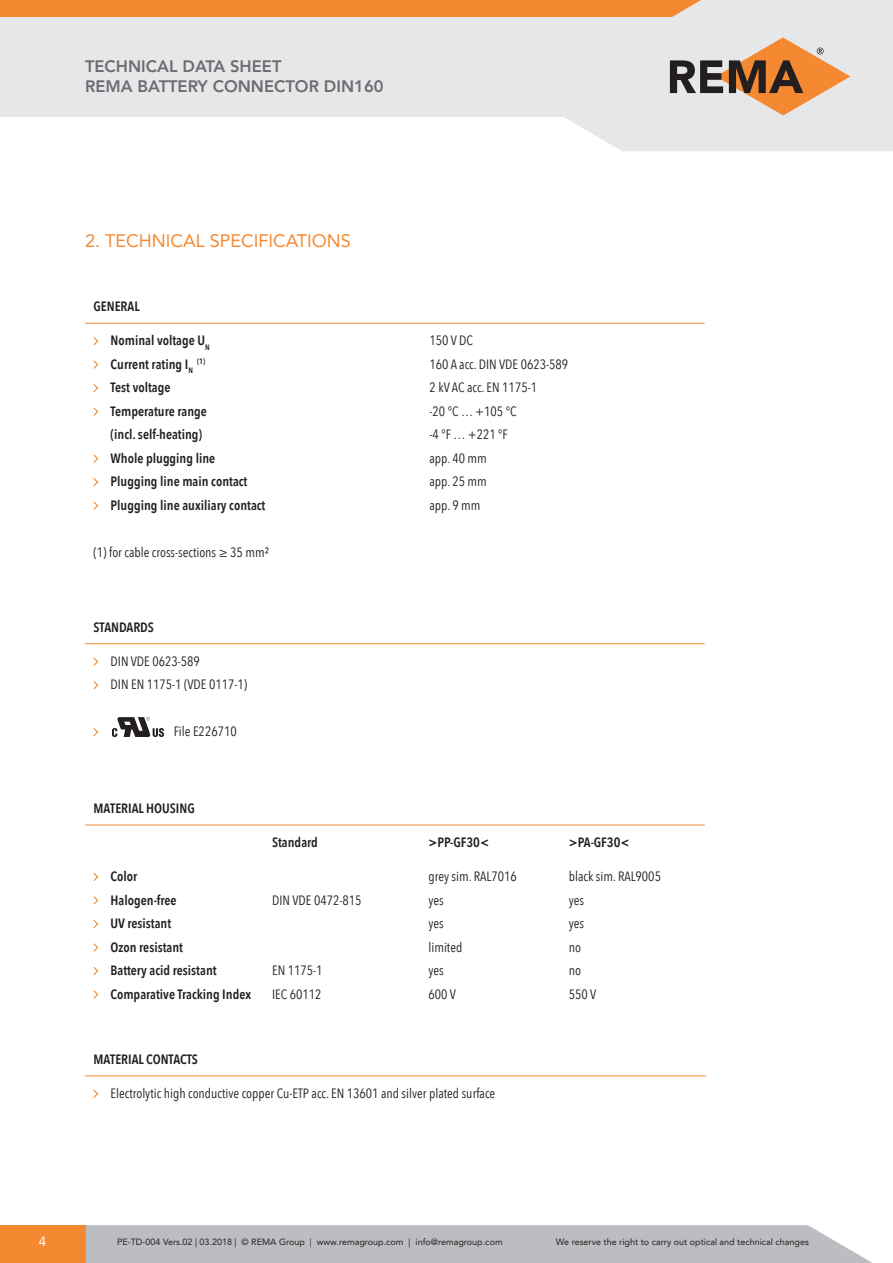
<style>
.page{position:relative;width:893px;height:1263px;background:#fff}
.page>*{position:absolute;margin:0;border:0;box-sizing:border-box;transform-origin:0 0}
.t1{font:18px "Avenir LT Std";color:#f58932}
.t2{font:800 16.5px/19.5px "Avenir LT Std";color:#6c6d70}
.t3{font:13.5px/23.5px "Avenir Next Condensed";color:#231f20}
.t4{font:600 13.5px/23.5px "Avenir Next Condensed";color:#231f20}
.t5{font:13.5px "Avenir LT Std";color:#fff}
.t6{font:9px "Avenir LT Std";color:#231f20}
.t7{font:600 7.8px "Avenir Next Condensed";color:#231f20}
</style>
<div class="page">
<div style="left:0;top:0;width:893px;height:117px;background:#e6e7e9"></div>
<div style="left:85px;top:1225px;width:787px;height:38px;background:#bcbdc0"></div>
<div style="left:0;top:1225px;width:85px;height:38px;background:#f58932"></div>
<svg style="left:564px;top:37px;width:329px;height:114px"></svg>
<div style="left:0;top:0;width:701px;height:17px;background:#f58932"></div>
<hr style="left:85px;top:323px;width:336px;height:1px;background:#f58932">
<hr style="left:421px;top:323px;width:284px;height:1px;background:#f58932">
<svg style="left:93px;top:337px;width:5px;height:9px"></svg>
<svg style="left:93px;top:360px;width:6px;height:9px"></svg>
<svg style="left:93px;top:384px;width:5px;height:9px"></svg>
<svg style="left:93px;top:407px;width:6px;height:9px"></svg>
<svg style="left:93px;top:454px;width:6px;height:9px"></svg>
<svg style="left:93px;top:478px;width:5px;height:9px"></svg>
<svg style="left:93px;top:501px;width:6px;height:9px"></svg>
<svg style="left:85px;top:644px;width:620px;height:93px"></svg>
<hr style="left:85px;top:643px;width:336px;height:1px;background:#f58932">
<hr style="left:421px;top:643px;width:284px;height:1px;background:#f58932">
<svg style="left:93px;top:656px;width:6px;height:11px"></svg>
<svg style="left:93px;top:680px;width:6px;height:10px"></svg>
<svg style="left:93px;top:727px;width:6px;height:10px"></svg>
<img style="left:113px;top:717px;width:50px;height:20px">
<hr style="left:85px;top:1075px;width:621px;height:1px;background:#f58932">
<svg style="left:93px;top:1089px;width:6px;height:9px"></svg>
<hr style="left:85px;top:825px;width:179px;height:1px;background:#f58932">
<hr style="left:264px;top:825px;width:156px;height:1px;background:#f58932">
<hr style="left:420px;top:825px;width:140px;height:1px;background:#f58932">
<hr style="left:560px;top:825px;width:145px;height:1px;background:#f58932">
<svg style="left:93px;top:873px;width:5px;height:8px"></svg>
<svg style="left:93px;top:896px;width:6px;height:9px"></svg>
<svg style="left:93px;top:920px;width:5px;height:8px"></svg>
<svg style="left:93px;top:943px;width:6px;height:9px"></svg>
<svg style="left:93px;top:967px;width:5px;height:8px"></svg>
<svg style="left:93px;top:990px;width:6px;height:9px"></svg>
<p class="t2" style="left:85px;top:57px;width:300px">TECHNICAL DATA SHEET<br>REMA BATTERY CONNECTOR DIN160</p>
<h1 class="t1" style="left:85px;top:231px;width:267px">2. TECHNICAL SPECIFICATIONS</h1>
<p class="t4" style="left:94px;top:294px;width:48px">GENERAL</p>
<p class="t4" style="left:111px;top:328px;width:101px">Nominal voltage U<sub>N<br></sub>Current rating I<sub>N</sub></p>
<p class="t7" style="left:197px;top:355px;width:10px">(1)</p>
<p class="t4" style="left:111px;top:375px;width:156px">Test voltage<br>Temperature range<br>(incl. self-heating)<br>Whole plugging line<br>Plugging line main contact<br>Plugging line auxiliary contact</p>
<p class="t3" style="left:94px;top:540px;width:177px">(1) for cable cross-sections ≥ 35 mm²</p>
<p class="t4" style="left:94px;top:615px;width:62px">STANDARDS</p>
<p class="t3" style="left:111px;top:648px;width:138px">DIN VDE 0623-589<br>DIN EN 1175-1 (VDE 0117-1)</p>
<p class="t3" style="left:174px;top:719px;width:64px">File E226710</p>
<p class="t4" style="left:94px;top:796px;width:103px">MATERIAL HOUSING</p>
<p class="t3" style="left:429px;top:328px;width:140px">150 V DC<br>160 A acc. DIN VDE 0623-589<br>2 kV AC acc. EN 1175-1<br>-20 °C … +105 °C<br>-4 °F … +221 °F<br>app. 40 mm<br>app. 25 mm<br>app. 9 mm</p>
<p class="t4" style="left:111px;top:864px;width:142px">Color<br>Halogen-free<br>UV resistant<br>Ozon resistant<br>Battery acid resistant<br>Comparative Tracking Index</p>
<p class="t4" style="left:272px;top:830px;width:47px">Standard</p>
<p class="t4" style="left:428px;top:830px;width:62px">&gt;PP-GF30&lt;</p>
<p class="t4" style="left:569px;top:830px;width:62px">&gt;PA-GF30&lt;</p>
<p class="t3" style="left:272px;top:887px;width:91px">DIN VDE 0472-815</p>
<p class="t3" style="left:272px;top:958px;width:52px">EN 1175-1<br>IEC 60112</p>
<p class="t3" style="left:428px;top:864px;width:90px">grey sim. RAL7016 yes<br>yes<br>limited<br>yes<br>600 V</p>
<p class="t3" style="left:569px;top:864px;width:94px">black sim. RAL9005 yes<br>yes<br>no<br>no<br>550 V</p>
<p class="t4" style="left:94px;top:1047px;width:106px">MATERIAL CONTACTS</p>
<p class="t3" style="left:111px;top:1081px;width:386px">Electrolytic high conductive copper Cu-ETP acc. EN 13601 and silver plated surface</p>
<p class="t5" style="left:39px;top:1233px;width:9px">4</p>
<p class="t6" style="left:117px;top:1236px;width:387px">PE-TD-004 Vers.02 | 03.2018 | © REMA Group | www.remagroup.com | info@remagroup.com</p>
<p class="t6" style="left:556px;top:1236px;width:254px">We reserve the right to carry out optical and technical changes</p>
</div>
